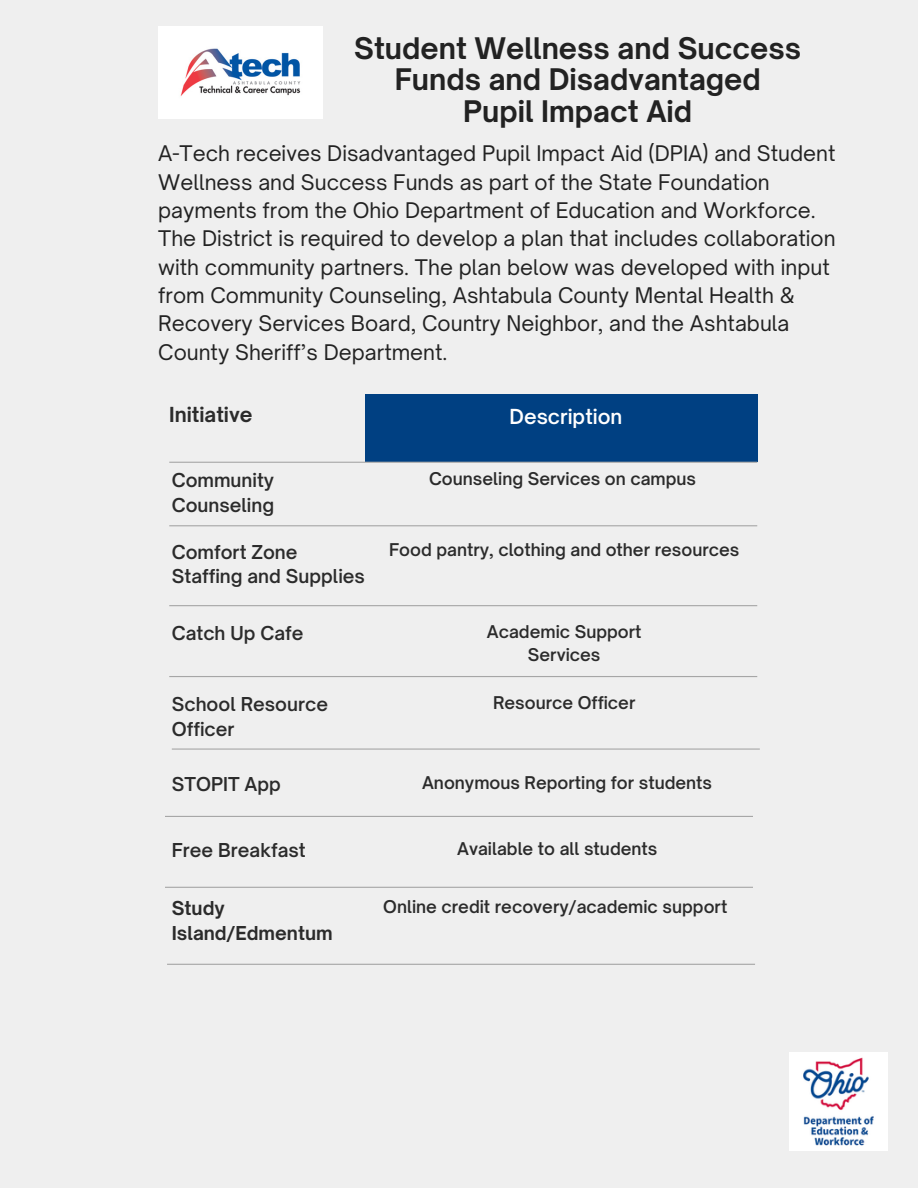
<style>
.page{position:relative;width:918px;height:1188px;background:#efefef}
.page>*{position:absolute;margin:0;border:0;box-sizing:border-box;transform-origin:0 0}
.t1{font:700 28.5px/31.5px "Open Sauce One";color:#222;text-align:center}
.t2{font:20.55px/28.3px "Open Sauce One";color:#222}
.t3{font:600 19.8px "Open Sauce One";color:#fff}
.t4{font:700 19.8px "Open Sauce One";color:#2b2b2b}
.t5{font:600 18.3px/24.8px "Open Sauce One";color:#2b2b2b}
.t6{font:700 18.3px "Open Sauce One";color:#2b2b2b}
.t7{font:600 16.8px "Open Sauce One";color:#2b2b2b}
</style>
<div class="page">
<div style="left:365px;top:394px;width:392px;height:68px;background:#004082"></div>
<hr style="left:169px;top:676px;width:588px;height:1px;background:#a6a6a6">
<hr style="left:169px;top:525px;width:588px;height:1px;background:#a6a6a6">
<hr style="left:169px;top:462px;width:588px;height:1px;background:#a6a6a6">
<hr style="left:165px;top:887px;width:588px;height:1px;background:#a6a6a6">
<hr style="left:169px;top:605px;width:588px;height:1px;background:#a6a6a6">
<hr style="left:172px;top:749px;width:588px;height:1px;background:#a6a6a6">
<hr style="left:165px;top:816px;width:588px;height:1px;background:#a6a6a6">
<img style="left:158px;top:27px;width:164px;height:92px">
<img style="left:789px;top:1053px;width:98px;height:97px">
<hr style="left:167px;top:964px;width:588px;height:1px;background:#a6a6a6">
<p class="t1" style="left:354px;top:32px;width:449px">Student Wellness and Success<br>Funds and Disadvantaged<br>Pupil Impact Aid</p>
<p class="t2" style="left:158px;top:139px;width:679px">A-Tech receives Disadvantaged Pupil Impact Aid (DPIA) and Student Wellness and Success Funds as part of the State Foundation payments from the Ohio Department of Education and Workforce.<br>The District is required to develop a plan that includes collaboration with community partners. The plan below was developed with input from Community Counseling, Ashtabula County Mental Health &amp; Recovery Services Board, Country Neighbor, and the Ashtabula County Sheriff’s Department.</p>
<h1 class="t4" style="left:169px;top:403px;width:85px">Initiative</h1>
<p class="t3" style="left:510px;top:404px;width:114px">Description</p>
<h2 class="t5" style="left:172px;top:468px;width:104px">Community<br>Counseling</h2>
<h2 class="t7" style="left:429px;top:468px;width:269px">Counseling Services on campus</h2>
<p class="t5" style="left:172px;top:539px;width:195px">Comfort Zone<br>Staffing and Supplies</p>
<p class="t7" style="left:389px;top:540px;width:352px">Food pantry, clothing and other resources</p>
<p class="t5" style="left:172px;top:621px;width:133px">Catch Up Cafe</p>
<p class="t7" style="left:487px;top:621px;width:156px">Academic Support</p>
<p class="t7" style="left:528px;top:644px;width:74px">Services</p>
<p class="t5" style="left:172px;top:692px;width:158px">School Resource<br>Officer</p>
<p class="t7" style="left:493px;top:692px;width:144px">Resource Officer</p>
<p class="t5" style="left:172px;top:772px;width:111px">STOPIT App</p>
<p class="t7" style="left:422px;top:773px;width:292px">Anonymous Reporting for students</p>
<p class="t5" style="left:172px;top:837px;width:135px">Free Breakfast</p>
<p class="t7" style="left:457px;top:838px;width:202px">Available to all students</p>
<p class="t6" style="left:172px;top:897px;width:55px">Study</p>
<p class="t7" style="left:383px;top:896px;width:346px">Online credit recovery/academic support</p>
<p class="t6" style="left:172px;top:922px;width:162px">Island/Edmentum</p>
</div>
